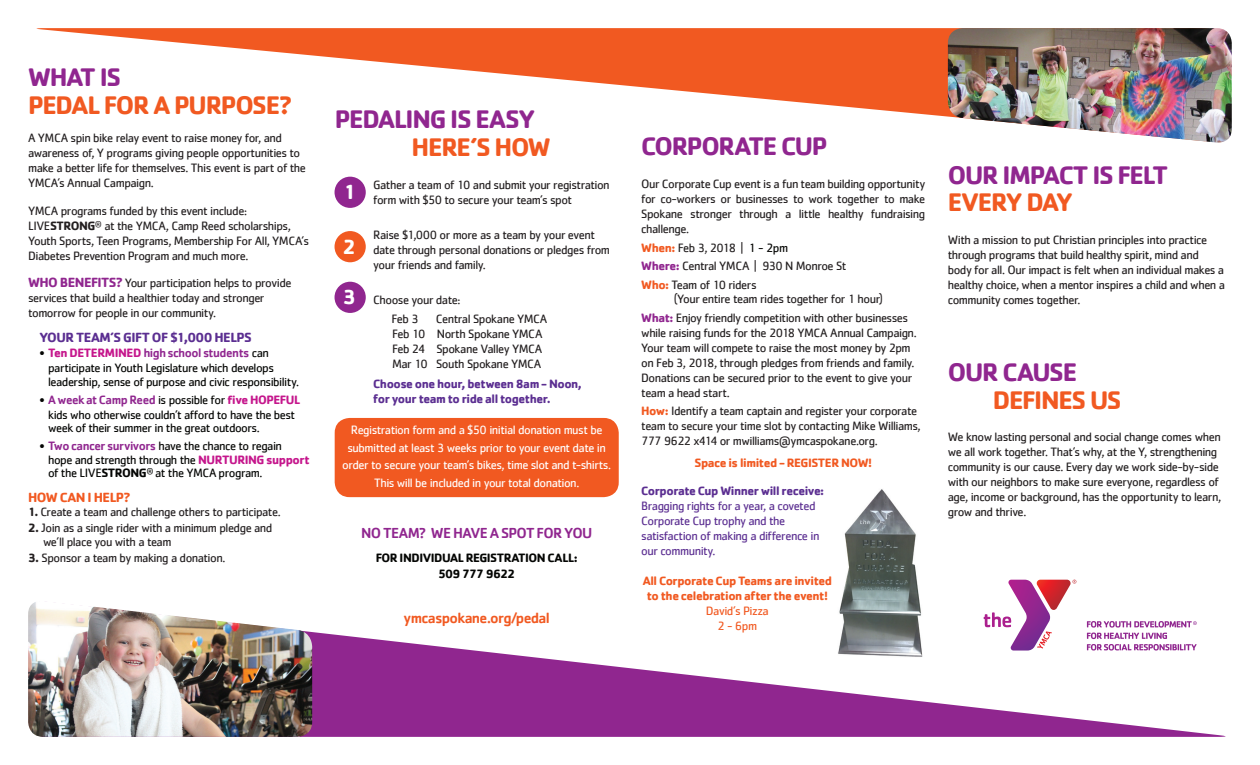
<style>
.page{position:relative;width:1260px;height:765px;background:#fff}
.page>*{position:absolute;margin:0;border:0;box-sizing:border-box;transform-origin:0 0}
.t1{font:700 26.25px "Cachet";letter-spacing:-.05em;color:#90268f}
.t2{font:700 26.25px "Cachet";letter-spacing:-.05em;color:#f15921}
.t3{font:700 21.25px "Cachet";color:#fff}
.t4{font:500 15px "Cachet";letter-spacing:-.045em;color:#90268f}
.t5{font:500 15px "Cachet";letter-spacing:-.045em;color:#f15921}
.t6{font:700 13.75px "Cachet";letter-spacing:-.04em;color:#5b2e91}
.t7{font:700 13.75px "Cachet";letter-spacing:-.04em;color:#f15921}
.t8{font:12.5px/15px "Cachet";letter-spacing:-.04em;color:#231f20}
.t9{font:12.5px/15px "Cachet";letter-spacing:-.04em;color:#040503}
.t10{font:12.5px/17.5px "Cachet";letter-spacing:-.04em;color:#fff;text-align:center}
.t11{font:12.5px/15px "Cachet";letter-spacing:-.04em;color:#5b2e91}
.t12{font:700 12.5px/15px "Cachet";letter-spacing:-.035em;color:#5b2e91}
.t13{font:700 12.5px/15px "Cachet";letter-spacing:-.035em;color:#f15921;text-align:center}
.t14{font:700 12.5px/16.2px "Cachet";letter-spacing:-.04em;color:#040503;text-align:center}
.t15{font:12.5px/15px "Cachet";letter-spacing:-.04em;color:#f15921;text-align:center}
.s1{font-weight:700}
.s2{font-weight:700;font-size:13.75px;color:#90268f}
.s3{font-weight:500}
.s4{font-weight:700;color:#c5168c}
.s5{font-weight:500;color:#90268f}
.s6{font-weight:700;color:#f15921}
.s7{color:#040503}
.s8{font-weight:700;color:#90268f}
</style>
<div class="page">
<img style="left:841px;top:489px;width:79px;height:112px">
<svg style="left:36px;top:28px;width:912px;height:89px"></svg>
<div style="left:335px;top:418px;width:284px;height:79px;background:#f15921;border-radius:15px"></div>
<div style="left:335px;top:177px;width:31px;height:31px;background:#90268f;border-radius:50%"></div>
<div style="left:335px;top:282px;width:31px;height:31px;background:#90268f;border-radius:50%"></div>
<div style="left:335px;top:231px;width:31px;height:31px;background:#f15921;border-radius:50%"></div>
<svg style="left:312px;top:601px;width:914px;height:136px"></svg>
<img style="left:28px;top:601px;width:284px;height:136px">
<img style="left:948px;top:28px;width:284px;height:115px">
<svg style="left:984px;top:580px;width:92px;height:71px"></svg>
<svg style="left:1087px;top:621px;width:110px;height:30px"></svg>
<h1 class="t1" style="left:28px;top:60px;width:94px">WHAT IS</h1>
<h1 class="t2" style="left:28px;top:88px;width:266px">PEDAL FOR A PURPOSE?</h1>
<p class="t8" style="left:28px;top:130px;width:279px">A YMCA spin bike relay event to raise money for, and awareness of, Y programs giving people opportunities to make a better life for themselves. This event is part of the YMCA’s Annual Campaign.</p>
<p class="t8" style="left:28px;top:203px;width:282px">YMCA programs funded by this event include:<br>LIVE<span class="s1">STRONG</span><sup>®</sup> at the YMCA, Camp Reed scholarships, Youth Sports, Teen Programs, Membership For All, YMCA’s Diabetes Prevention Program and much more.</p>
<p class="t8" style="left:28px;top:275px;width:265px"><span class="s2">WHO BENEFITS?</span> Your participation helps to provide services that build a healthier today and stronger tomorrow for people in our community.</p>
<p class="t6" style="left:39px;top:329px;width:214px">YOUR TEAM’S GIFT OF $1,000 HELPS</p>
<p class="t9" style="left:48px;top:345px;width:227px;text-indent:-9px"><span class="s3">•</span> <span class="s4">Ten DETERMINED</span> <span class="s5">high school students</span> can participate in Youth Legislature which develops</p>
<p class="t9" style="left:48px;top:374px;width:252px">leadership, sense of purpose and civic responsibility.</p>
<p class="t9" style="left:39px;top:392px;width:262px;text-align:center"><span class="s3">•</span> <span class="s5">A week at Camp Reed</span> is possible for <span class="s4">five HOPEFUL </span>kids who otherwise couldn’t afford to have the best</p>
<p class="t9" style="left:48px;top:420px;width:213px">week of their summer in the great outdoors.</p>
<p class="t9" style="left:48px;top:439px;width:263px;line-height:13.8px;text-indent:-9px"><span class="s3">•</span> <span class="s5">Two cancer survivors</span> have the chance to regain<br>hope and strength through the <span class="s4">NURTURING support </span>of the LIVE<span class="s1">STRONG</span><sup>®</sup> at the YMCA program.</p>
<p class="t7" style="left:28px;top:489px;width:104px">HOW CAN I HELP?</p>
<p class="t8" style="left:28px;top:504px;width:254px"><span class="s1">1.</span> Create a team and challenge others to participate.</p>
<p class="t8" style="left:43px;top:521px;width:231px;line-height:13.8px;text-indent:-15px"><span class="s1">2.</span> Join as a single rider with a minimum pledge and we’ll place you with a team</p>
<p class="t8" style="left:28px;top:550px;width:199px"><span class="s1">3.</span> Sponsor a team by making a donation.</p>
<h1 class="t1" style="left:335px;top:102px;width:202px">PEDALING IS EASY</h1>
<h1 class="t2" style="left:412px;top:130px;width:141px">HERE’S HOW</h1>
<p class="t8" style="left:373px;top:178px;width:238px">Gather a team of 10 and submit your registration form with $50 to secure your team’s spot</p>
<p class="t8" style="left:373px;top:228px;width:238px">Raise $1,000 or more as a team by your event date through personal donations or pledges from your friends and family.</p>
<p class="t8" style="left:391px;top:291px;width:71px;line-height:18.8px;text-indent:-18px">Choose your date:<br>Feb 3</p>
<h2 class="t3" style="left:344px;top:179px;width:15px">1</h2>
<h2 class="t3" style="left:343px;top:233px;width:15px">2</h2>
<h2 class="t3" style="left:343px;top:284px;width:15px">3</h2>
<p class="t8" style="left:392px;top:311px;width:157px;text-indent:44px">Central Spokane YMCA<br>Feb 10 North Spokane YMCA<br>Feb 24 Spokane Valley YMCA<br>Mar 10 South Spokane YMCA</p>
<p class="t12" style="left:373px;top:376px;width:210px">Choose one hour, between 8am - Noon, for your team to ride all together.</p>
<p class="t10" style="left:342px;top:421px;width:270px">Registration form and a $50 initial donation must be submitted at least 3 weeks prior to your event date in order to secure your team’s bikes, time slot and t-shirts.<br>This will be included in your total donation.</p>
<p class="t4" style="left:361px;top:524px;width:233px">NO TEAM? WE HAVE A SPOT FOR YOU</p>
<p class="t14" style="left:376px;top:549px;width:204px">FOR INDIVIDUAL REGISTRATION CALL:<br>509 777 9622</p>
<p class="t5" style="left:404px;top:609px;width:148px">ymcaspokane.org/pedal</p>
<h1 class="t1" style="left:641px;top:129px;width:188px">CORPORATE CUP</h1>
<p class="t8" style="left:641px;top:176px;width:286px;text-align:justify">Our Corporate Cup event is a fun team building opportunity for co-workers or businesses to work together to make Spokane stronger through a little healthy fundraising challenge.</p>
<p class="t8" style="left:641px;top:238px;width:207px;line-height:18.8px"><span class="s6">When:</span> Feb 3, 2018 | <span class="s7">1 - 2pm<br></span><span class="s8">Where:</span> Central YMCA | 930 N Monroe St<br><span class="s6">Who:</span> Team of 10 riders</p>
<p class="t8" style="left:641px;top:289px;width:268px;line-height:18.8px;text-indent:33px">(Your entire team rides together for 1 hour)<br><span class="s8">What:</span> Enjoy friendly competition with other businesses</p>
<p class="t8" style="left:641px;top:325px;width:277px">while raising funds for the 2018 YMCA Annual Campaign.<br>Your team will compete to raise the most money by 2pm on Feb 3, 2018, through pledges from friends and family.<br>Donations can be secured prior to the event to give your team a head start.</p>
<p class="t8" style="left:641px;top:404px;width:281px"><span class="s6">How:</span> Identify a team captain and register your corporate team to secure your time slot by contacting Mike Williams,<br>777 9622 x414 or mwilliams@ymcaspokane.org.</p>
<p class="t13" style="left:695px;top:455px;width:179px">Space is limited - REGISTER NOW!</p>
<p class="t12" style="left:641px;top:483px;width:185px">Corporate Cup Winner will receive:</p>
<p class="t11" style="left:641px;top:499px;width:180px">Bragging rights for a year, a coveted<br>Corporate Cup trophy and the satisfaction of making a difference in our community.</p>
<p class="t13" style="left:643px;top:573px;width:191px">All Corporate Cup Teams are invited to the celebration after the event!</p>
<p class="t15" style="left:706px;top:604px;width:64px">David’s Pizza<br>2 - 6pm</p>
<h1 class="t1" style="left:948px;top:158px;width:222px">OUR IMPACT IS FELT</h1>
<h1 class="t2" style="left:948px;top:185px;width:126px">EVERY DAY</h1>
<p class="t8" style="left:948px;top:232px;width:279px">With a mission to put Christian principles into practice through programs that build healthy spirit, mind and body for all. Our impact is felt when an individual makes a healthy choice, when a mentor inspires a child and when a community comes together.</p>
<h1 class="t1" style="left:948px;top:355px;width:131px">OUR CAUSE</h1>
<h1 class="t2" style="left:993px;top:383px;width:130px">DEFINES US</h1>
<p class="t8" style="left:948px;top:429px;width:275px">We know lasting personal and social change comes when we all work together. That’s why, at the Y, strengthening community is our cause. Every day we work side-by-side with our neighbors to make sure everyone, regardless of age, income or background, has the opportunity to learn, grow and thrive.</p>
</div>
